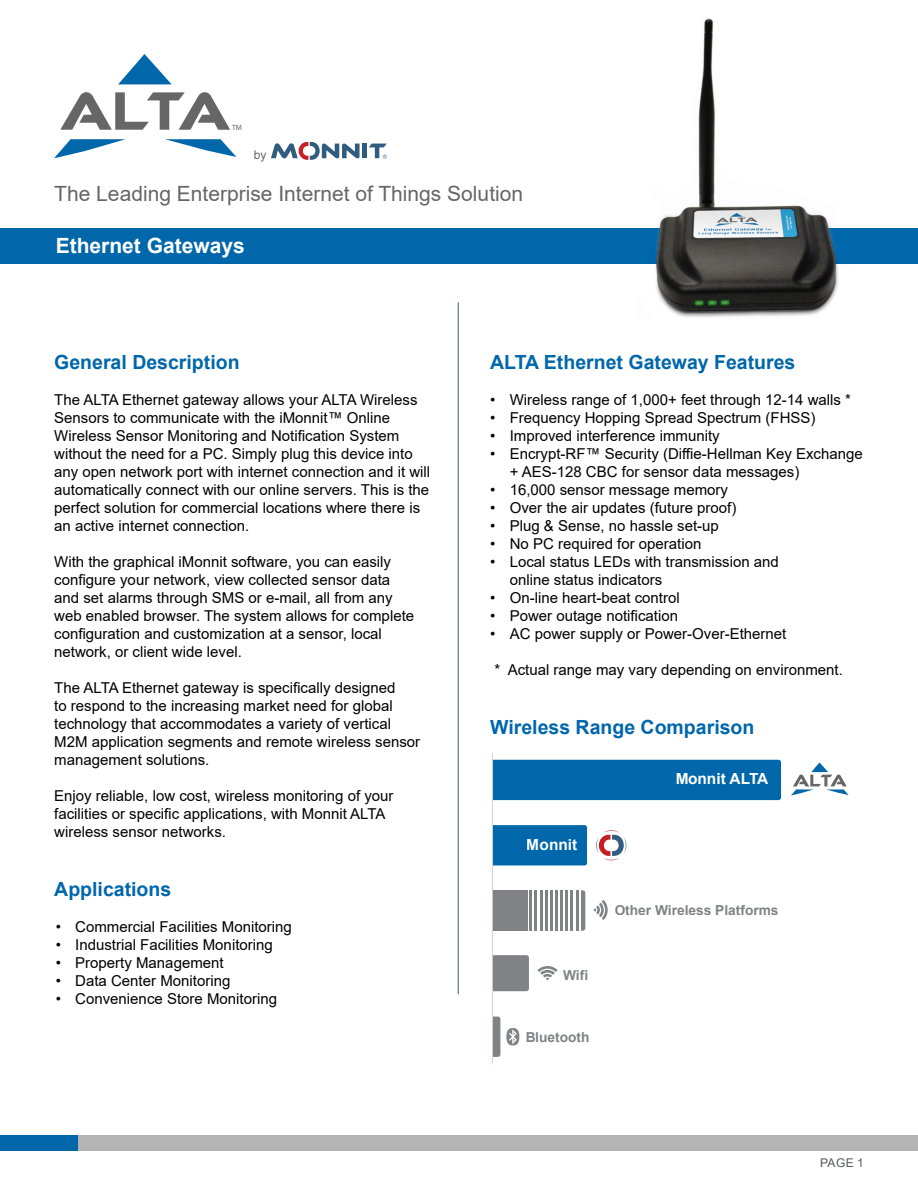
<style>
.page{position:relative;width:918px;height:1188px;background:#fff}
.page>*{position:absolute;margin:0;border:0;box-sizing:border-box;transform-origin:0 0}
.t1{font:700 21.45px "Arial";color:#0067ab}
.t2{font:21px "Arial";color:#666}
.t3{font:700 21px "Arial";color:#fff}
.t4{font:700 19.5px "Arial";color:#0067ab}
.t5{font:700 15.45px "Arial";color:#fff}
.t6{font:15px/18px "Arial";color:#000}
.t7{font:700 13.8px "Arial";color:#808285}
.t8{font:12px "Arial";color:#57585a}
.t9{font:12px "Arial";color:#666}
.t10{font:7.65px "Myriad Pro";color:#666}
</style>
<div class="page">
<hr style="left:458px;top:302px;width:1px;height:692px;background:#335d80">
<div style="left:0;top:228px;width:918px;height:35px;background:#0067ab"></div>
<svg style="left:118px;top:54px;width:53px;height:30px"></svg>
<svg style="left:54px;top:139px;width:72px;height:19px"></svg>
<svg style="left:165px;top:139px;width:71px;height:18px"></svg>
<svg style="left:60px;top:92px;width:170px;height:38px"></svg>
<div style="left:362px;top:144px;width:5px;height:14px;background:#305c7f"></div>
<svg style="left:271px;top:142px;width:89px;height:18px"></svg>
<svg style="left:369px;top:144px;width:18px;height:15px"></svg>
<img style="left:638px;top:18px;width:212px;height:299px">
<div style="left:0;top:1135px;width:918px;height:16px;background:#b4b4b4"></div>
<div style="left:0;top:1135px;width:78px;height:16px;background:#0067ab"></div>
<div style="left:493px;top:760px;width:288px;height:40px;background:#0067ab"></div>
<div style="left:493px;top:825px;width:94px;height:40px;background:#0067ab"></div>
<svg style="left:581px;top:890px;width:4px;height:41px"></svg>
<svg style="left:493px;top:955px;width:64px;height:102px"></svg>
<svg style="left:596px;top:830px;width:30px;height:30px"></svg>
<svg style="left:594px;top:900px;width:14px;height:20px"></svg>
<div style="left:493px;top:890px;width:35px;height:41px;background:#808285"></div>
<hr style="left:529px;top:890px;width:3px;height:41px;background:#808285">
<hr style="left:535px;top:890px;width:2px;height:41px;background:#808285">
<hr style="left:540px;top:890px;width:2px;height:41px;background:#808285">
<hr style="left:545px;top:890px;width:2px;height:41px;background:#808285">
<hr style="left:550px;top:890px;width:3px;height:41px;background:#808285">
<hr style="left:555px;top:890px;width:3px;height:41px;background:#808285">
<hr style="left:560px;top:890px;width:3px;height:41px;background:#808285">
<hr style="left:566px;top:890px;width:2px;height:41px;background:#808285">
<hr style="left:571px;top:890px;width:2px;height:41px;background:#808285">
<hr style="left:576px;top:890px;width:2px;height:41px;background:#808285">
<svg style="left:791px;top:762px;width:58px;height:34px"></svg>
<hr style="left:492px;top:753px;width:1px;height:311px;background:#d1d3d4">
<p class="t10" style="left:232px;top:122px;width:11px">TM</p>
<p class="t9" style="left:254px;top:146px;width:14px">by</p>
<p class="t2" style="left:54px;top:180px;width:470px">The Leading Enterprise Internet of Things Solution</p>
<p class="t3" style="left:56px;top:231px;width:191px">Ethernet Gateways</p>
<p class="t4" style="left:54px;top:348px;width:187px">General Description</p>
<p class="t6" style="left:54px;top:390px;width:378px">The ALTA Ethernet gateway allows your ALTA Wireless Sensors to communicate with the iMonnit™ Online Wireless Sensor Monitoring and Notification System without the need for a PC. Simply plug this device into any open network port with internet connection and it will automatically connect with our online servers. This is the perfect solution for commercial locations where there is an active internet connection.</p>
<p class="t6" style="left:54px;top:552px;width:361px">With the graphical iMonnit software, you can easily configure your network, view collected sensor data and set alarms through SMS or e-mail, all from any web enabled browser. The system allows for complete configuration and customization at a sensor, local network, or client wide level.</p>
<p class="t6" style="left:54px;top:678px;width:367px">The ALTA Ethernet gateway is specifically designed<br>to respond to the increasing market need for global technology that accommodates a variety of vertical M2M application segments and remote wireless sensor management solutions.</p>
<p class="t6" style="left:54px;top:786px;width:341px">Enjoy reliable, low cost, wireless monitoring of your facilities or specific applications, with Monnit ALTA wireless sensor networks.</p>
<p class="t4" style="left:54px;top:875px;width:119px">Applications</p>
<p class="t6" style="left:56px;top:918px;width:238px">• Commercial Facilities Monitoring</p>
<p class="t6" style="left:56px;top:936px;width:219px">• Industrial Facilities Monitoring</p>
<p class="t6" style="left:56px;top:954px;width:169px">• Property Management</p>
<p class="t6" style="left:56px;top:972px;width:176px">• Data Center Monitoring</p>
<p class="t6" style="left:56px;top:990px;width:223px">• Convenience Store Monitoring</p>
<p class="t4" style="left:490px;top:348px;width:307px">ALTA Ethernet Gateway Features</p>
<p class="t6" style="left:490px;top:390px;width:362px">• Wireless range of 1,000+ feet through 12-14 walls *</p>
<p class="t6" style="left:490px;top:408px;width:327px">• Frequency Hopping Spread Spectrum (FHSS)</p>
<p class="t6" style="left:490px;top:426px;width:231px">• Improved interference immunity</p>
<p class="t6" style="left:510px;top:444px;width:355px;text-indent:-20px">• Encrypt-RF™ Security (Diffie-Hellman Key Exchange + AES-128 CBC for sensor data messages)</p>
<p class="t6" style="left:490px;top:480px;width:239px">• 16,000 sensor message memory</p>
<p class="t6" style="left:490px;top:498px;width:248px">• Over the air updates (future proof)</p>
<p class="t6" style="left:490px;top:516px;width:230px">• Plug &amp; Sense, no hassle set-up</p>
<p class="t6" style="left:490px;top:534px;width:213px">• No PC required for operation</p>
<p class="t6" style="left:510px;top:552px;width:271px;text-indent:-20px">• Local status LEDs with transmission and online status indicators</p>
<p class="t6" style="left:490px;top:588px;width:191px">• On-line heart-beat control</p>
<p class="t6" style="left:490px;top:606px;width:189px">• Power outage notification</p>
<p class="t6" style="left:490px;top:624px;width:298px">• AC power supply or Power-Over-Ethernet</p>
<p class="t6" style="left:494px;top:660px;width:350px">* Actual range may vary depending on environment.</p>
<h1 class="t1" style="left:492px;top:706px;width:292px">Wireless Range Comparison</h1>
<p class="t4" style="left:490px;top:713px;width:266px">Wireless Range Comparison</p>
<p class="t5" style="left:675px;top:768px;width:95px">Monnit ALTA</p>
<p class="t5" style="left:527px;top:834px;width:52px">Monnit</p>
<p class="t7" style="left:563px;top:965px;width:27px">Wifi</p>
<p class="t7" style="left:525px;top:1028px;width:66px">Bluetooth</p>
<p class="t7" style="left:615px;top:900px;width:165px">Other Wireless Platforms</p>
<p class="t8" style="left:820px;top:1155px;width:45px">PAGE 1</p>
</div>
